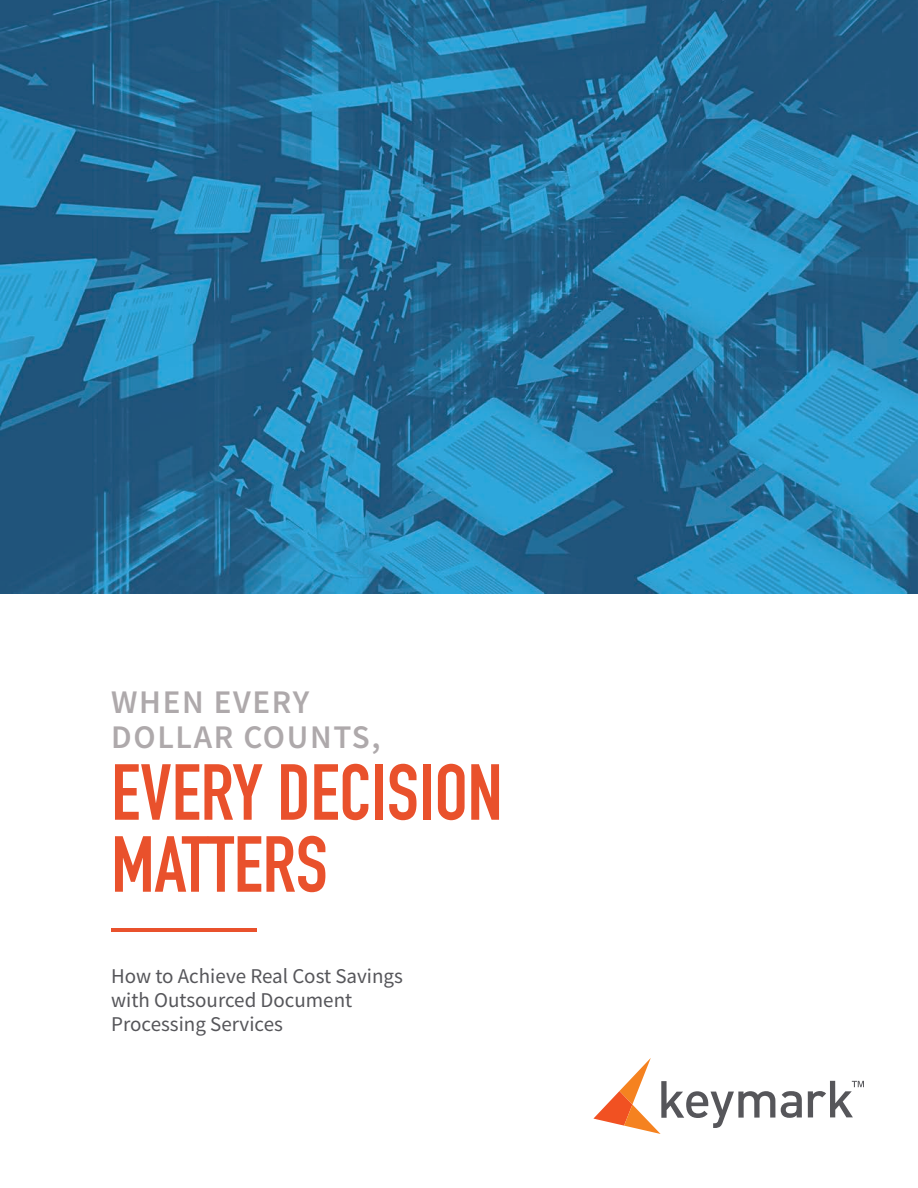
<style>
.page{position:relative;width:918px;height:1188px;background:#fff}
.page>*{position:absolute;margin:0;border:0;box-sizing:border-box;transform-origin:0 0}
.t1{font:700 78px/72px "DIN Condensed";color:#e9512c}
.t2{font:600 33px/34.5px "Source Sans Pro";letter-spacing:.05em;color:#aea9ab}
.t3{font:21px/24px "Source Sans Pro";color:#56565a}
</style>
<div class="page">
<svg style="left:781px;top:1091px;width:21px;height:27px"></svg>
<svg style="left:808px;top:1081px;width:56px;height:36px"></svg>
<svg style="left:593px;top:1058px;width:182px;height:76px"></svg>
<hr style="left:111px;top:928px;width:145px;height:4px;background:#e9512c">
<img style="left:0;top:0;width:918px;height:594px">
<h2 class="t2" style="left:111px;top:685px;width:271px">WHEN EVERY<br>DOLLAR COUNTS,</h2>
<h1 class="t1" style="left:111px;top:756px;width:393px">EVERY DECISION<br>MATTERS</h1>
<p class="t3" style="left:111px;top:964px;width:293px">How to Achieve Real Cost Savings with Outsourced Document<br>Processing Services</p>
</div>
